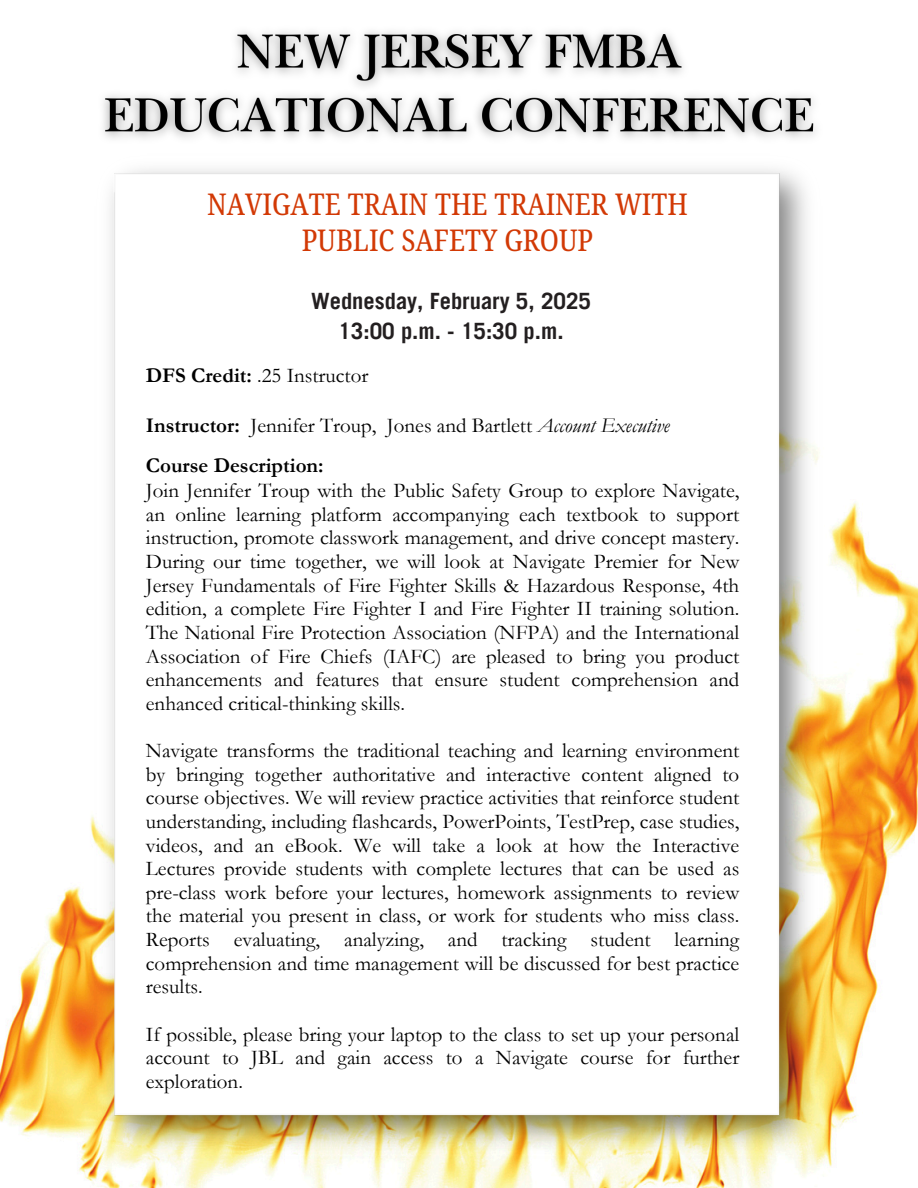
<style>
.page{position:relative;width:918px;height:1188px;background:#fff}
.page>*{position:absolute;margin:0;border:0;box-sizing:border-box;transform-origin:0 0}
.t1{font:30px/36px "Noto Serif Ethiopic Condensed";color:#d23905;text-align:center}
.t2{font:700 22.5px/30.3px "Trade Gothic LT Pro";color:#231f20;text-align:center}
.t3{font:21px/23.7px "Garamond";color:#000;text-align:justify}
.t4{font:700 21px "Garamond";color:#000}
.s1{font-weight:700}
.s2{font-style:italic}
</style>
<div class="page">
<img style="left:0;top:503px;width:918px;height:685px">
<img style="left:95px;top:169px;width:728px;height:989px">
<img style="left:103px;top:31px;width:713px;height:108px">
<p class="t1" style="left:207px;top:185px;width:482px">NAVIGATE TRAIN THE TRAINER WITH<br>PUBLIC SAFETY GROUP</p>
<p class="t2" style="left:311px;top:289px;width:282px">Wednesday, February 5, 2025<br>13:00 p.m. - 15:30 p.m.</p>
<h2 class="t3" style="left:146px;top:364px;width:224px"><span class="s1">DFS Credit:</span> .25 Instructor</h2>
<p class="t3" style="left:146px;top:414px;width:525px"><span class="s1">Instructor:</span> Jennifer Troup, Jones and Bartlett <span class="s2">Account Executive</span></p>
<p class="t4" style="left:146px;top:454px;width:179px">Course Description:</p>
<p class="t3" style="left:146px;top:479px;width:595px">Join Jennifer Troup with the Public Safety Group to explore Navigate, an online learning platform accompanying each textbook to support instruction, promote classwork management, and drive concept mastery.<br>During our time together, we will look at Navigate Premier for New Jersey Fundamentals of Fire Fighter Skills &amp; Hazardous Response, 4th edition, a complete Fire Fighter I and Fire Fighter II training solution.<br>The National Fire Protection Association (NFPA) and the International Association of Fire Chiefs (IAFC) are pleased to bring you product enhancements and features that ensure student comprehension and enhanced critical-thinking skills.</p>
<p class="t3" style="left:146px;top:739px;width:595px">Navigate transforms the traditional teaching and learning environment by bringing together authoritative and interactive content aligned to course objectives. We will review practice activities that reinforce student understanding, including flashcards, PowerPoints, TestPrep, case studies, videos, and an eBook. We will take a look at how the Interactive Lectures provide students with complete lectures that can be used as pre-class work before your lectures, homework assignments to review the material you present in class, or work for students who miss class.<br>Reports evaluating, analyzing, and tracking student learning comprehension and time management will be discussed for best practice results.</p>
<p class="t3" style="left:146px;top:1022px;width:595px">If possible, please bring your laptop to the class to set up your personal account to JBL and gain access to a Navigate course for further exploration.</p>
</div>
